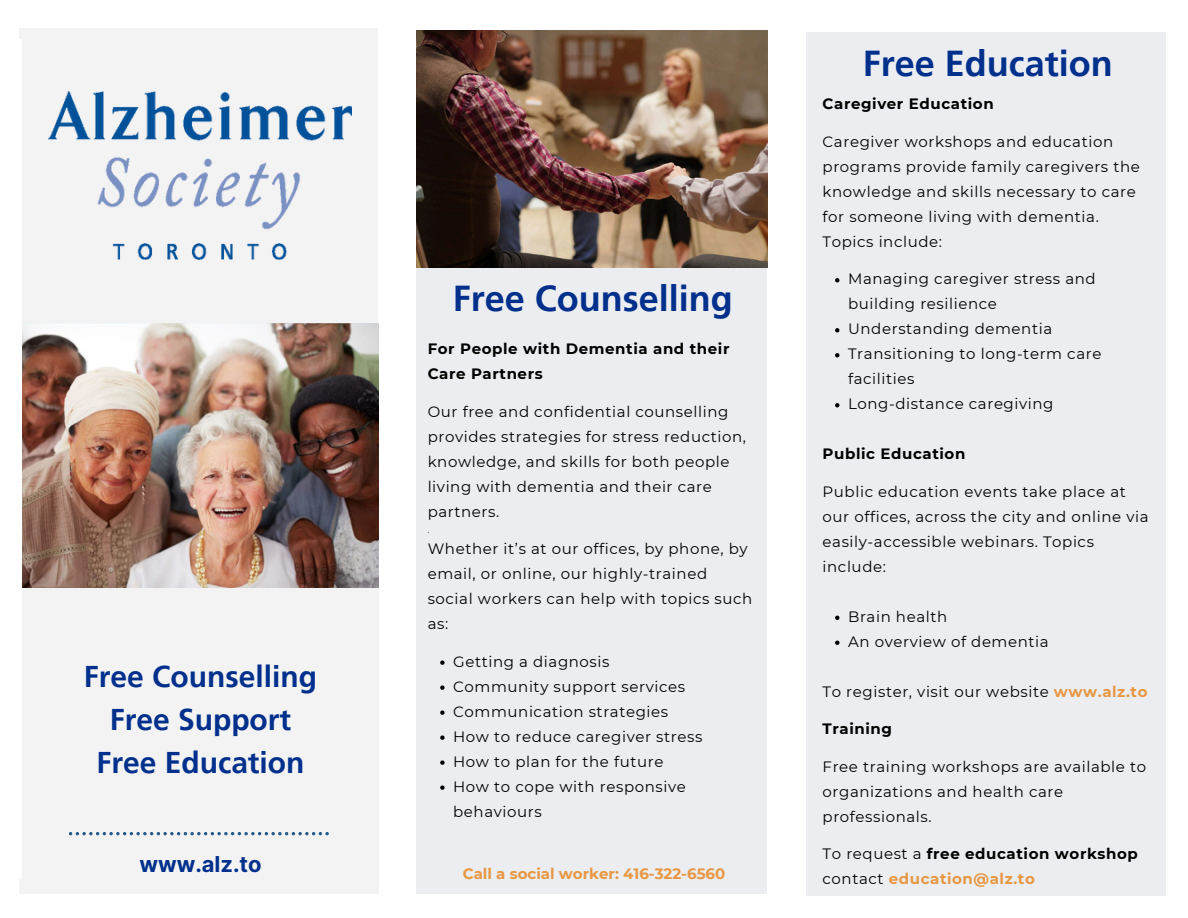
<style>
.page{position:relative;width:1188px;height:918px;background:#fff}
.page>*{position:absolute;margin:0;border:0;box-sizing:border-box;transform-origin:0 0}
.t1{font:700 36px "Frutiger LT Pro";color:#00308c}
.t2{font:700 30px/42.8px "Frutiger LT Pro";color:#00308c;text-align:center}
.t3{font:700 21.9px "Inter";color:#00308c}
.t4{font:15px/25px "Montserrat";letter-spacing:.04em;color:#000}
.t5{font:700 15px/25px "Montserrat";letter-spacing:.04em;color:#000}
.t6{font:700 15px "Montserrat";color:#e89743}
.t7{font:7.5px "Montserrat";color:#000}
.s1{font-weight:700;color:#e89743}
.s2{font-weight:400}
.s3{color:#e89743}
</style>
<div class="page">
<div style="left:19px;top:587px;width:359px;height:307px;background:#efeff0"></div>
<div style="left:19px;top:28px;width:359px;height:296px;background:#efeff0"></div>
<svg style="left:69px;top:832px;width:260px;height:3px"></svg>
<div style="left:0;top:39px;width:22px;height:840px;background:#fff"></div>
<img style="left:48px;top:92px;width:304px;height:167px">
<img style="left:23px;top:324px;width:355px;height:263px">
<img style="left:417px;top:31px;width:351px;height:237px">
<div style="left:417px;top:268px;width:350px;height:626px;background:#ebedf0"></div>
<svg style="left:440px;top:660px;width:5px;height:5px"></svg>
<svg style="left:440px;top:685px;width:5px;height:5px"></svg>
<svg style="left:440px;top:710px;width:5px;height:5px"></svg>
<svg style="left:440px;top:735px;width:5px;height:5px"></svg>
<svg style="left:440px;top:760px;width:5px;height:5px"></svg>
<svg style="left:440px;top:785px;width:5px;height:5px"></svg>
<div style="left:807px;top:32px;width:359px;height:863px;background:#ebedf0"></div>
<svg style="left:835px;top:278px;width:4px;height:4px"></svg>
<svg style="left:835px;top:328px;width:4px;height:4px"></svg>
<svg style="left:835px;top:353px;width:4px;height:4px"></svg>
<svg style="left:835px;top:403px;width:4px;height:4px"></svg>
<svg style="left:835px;top:616px;width:4px;height:4px"></svg>
<svg style="left:835px;top:641px;width:4px;height:4px"></svg>
<h2 class="t2" style="left:84px;top:655px;width:235px">Free Counselling<br>Free Support<br>Free Education</h2>
<h3 class="t3" style="left:139px;top:851px;width:124px">www.alz.to</h3>
<h1 class="t1" style="left:453px;top:276px;width:282px">Free Counselling</h1>
<h4 class="t5" style="left:428px;top:336px;width:303px">For People with Dementia and their<br>Care Partners</h4>
<p class="t4" style="left:428px;top:399px;width:320px">Our free and confidential counselling provides strategies for stress reduction, knowledge, and skills for both people living with dementia and their care partners.</p>
<p class="t7" style="left:428px;top:526px;width:3px">.</p>
<p class="t4" style="left:428px;top:536px;width:326px">Whether it’s at our offices, by phone, by email, or online, our highly-trained social workers can help with topics such as:</p>
<p class="t4" style="left:453px;top:649px;width:158px">Getting a diagnosis</p>
<p class="t4" style="left:453px;top:674px;width:233px">Community support services</p>
<p class="t4" style="left:453px;top:699px;width:217px">Communication strategies</p>
<p class="t4" style="left:453px;top:724px;width:251px">How to reduce caregiver stress</p>
<p class="t4" style="left:453px;top:749px;width:212px">How to plan for the future</p>
<p class="t4" style="left:453px;top:774px;width:234px">How to cope with responsive behaviours</p>
<h4 class="t6" style="left:463px;top:864px;width:264px">Call a social worker: 416-322-6560</h4>
<p class="t1" style="left:863px;top:41px;width:252px">Free Education</p>
<h1 class="t5" style="left:823px;top:91px;width:173px">Caregiver Education</h1>
<h4 class="t4" style="left:823px;top:129px;width:319px">Caregiver workshops and education programs provide family caregivers the knowledge and skills necessary to care for someone living with dementia.<br>Topics include:</h4>
<p class="t4" style="left:848px;top:266px;width:249px">Managing caregiver stress and building resilience</p>
<p class="t4" style="left:848px;top:316px;width:206px">Understanding dementia</p>
<p class="t4" style="left:848px;top:341px;width:255px">Transitioning to long-term care facilities</p>
<p class="t4" style="left:848px;top:391px;width:207px">Long-distance caregiving</p>
<p class="t5" style="left:823px;top:441px;width:144px">Public Education</p>
<h4 class="t4" style="left:823px;top:479px;width:328px">Public education events take place at our offices, across the city and online via easily-accessible webinars. Topics include:</h4>
<p class="t4" style="left:848px;top:604px;width:101px">Brain health</p>
<p class="t4" style="left:848px;top:629px;width:202px">An overview of dementia</p>
<p class="t4" style="left:823px;top:679px;width:326px">To register, visit our website <span class="s1">www.alz.to</span></p>
<p class="t5" style="left:823px;top:716px;width:71px">Training</p>
<h4 class="t4" style="left:823px;top:754px;width:325px">Free training workshops are available to organizations and health care professionals.</h4>
<p class="t5" style="left:823px;top:841px;width:317px"><span class="s2">To request a</span> free education workshop <span class="s2">contact</span> <span class="s3">education@alz.to</span></p>
</div>
